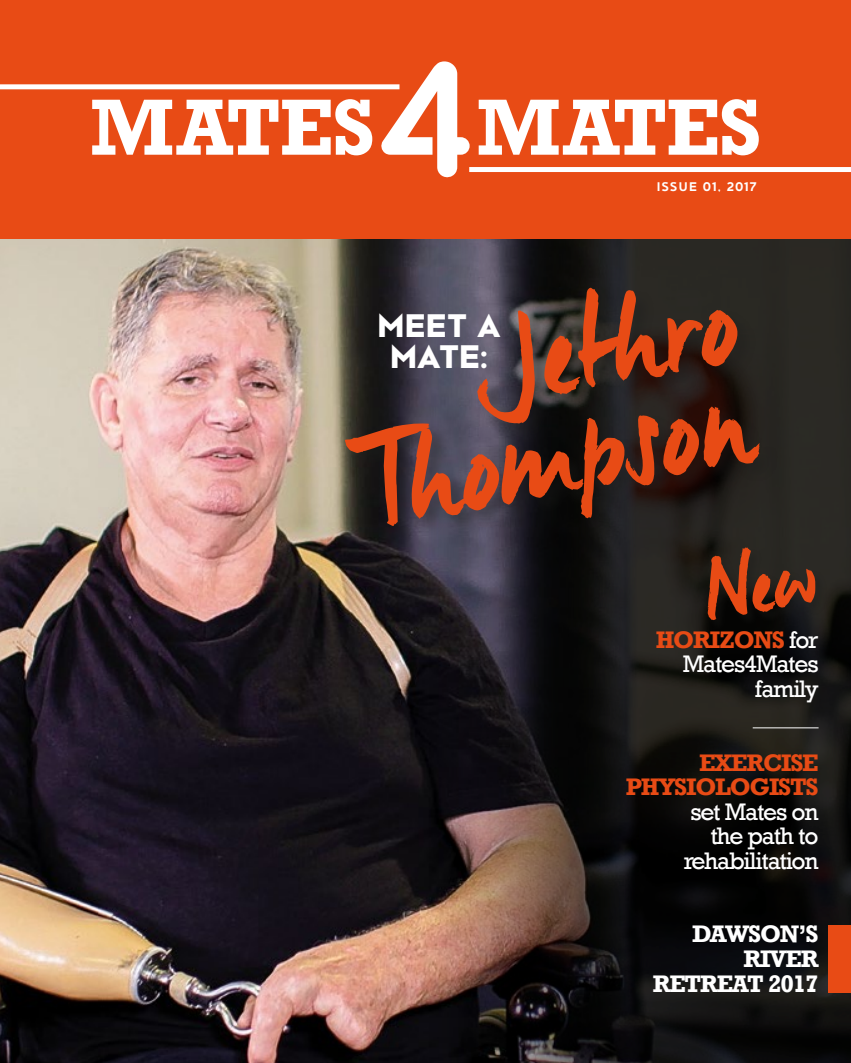
<style>
.page{position:relative;width:851px;height:1063px;background:#fff}
.page>*{position:absolute;margin:0;border:0;box-sizing:border-box;transform-origin:0 0}
.t1{font:130.5px/100.6px "Manus";color:#e84b15;text-align:right}
.t2{font:800 32.5px/31.2px "ATC Overlook";letter-spacing:.01em;color:#fff;text-align:center}
.t3{font:24.5px/24.5px "Rockwell";letter-spacing:-.05em;color:#fff;text-align:right}
.t4{font:700 24.5px/24.6px "Rockwell";letter-spacing:-.05em;color:#fff;text-align:right}
.t5{font:700 24.5px/24.5px "Rockwell";letter-spacing:-.05em;color:#e84b15;text-align:right}
.t6{font:700 12.5px "ATC Overlook";letter-spacing:.085em;color:#fff}
.s1{font-weight:700;color:#e84b15}
</style>
<div class="page">
<img style="left:0;top:239px;width:409px;height:824px">
<svg style="left:409px;top:239px;width:441px;height:824px;background:#231e1d"></svg>
<div style="left:0;top:0;width:850px;height:239px;background:#e84b15"></div>
<svg style="left:92px;top:61px;width:666px;height:117px"></svg>
<div style="left:828px;top:925px;width:22px;height:68px;background:#e84b15"></div>
<div style="left:0;top:84px;width:399px;height:5px;background:#fff"></div>
<div style="left:469px;top:167px;width:381px;height:5px;background:#fff"></div>
<hr style="left:752px;top:728px;width:66px;height:1px;background:#fff">
<div style="left:345px;top:288px;width:433px;height:256px;background:#1d1d1b;opacity:.4"></div>
<div style="left:707px;top:547px;width:120px;height:85px;background:#1d1d1b;opacity:.4"></div>
<svg style="left:697px;top:546px;width:121px;height:75px;background:#1d1c18"></svg>
<p class="t6" style="left:656px;top:179px;width:102px">ISSUE 01, 2017</p>
<h1 class="t1" style="left:326px;top:337px;width:406px;rotate:-10deg">Jethro<br>Thompson</h1>
<h2 class="t2" style="left:377px;top:312px;width:124px">MEET A<br>MATE:</h2>
<p class="t3" style="left:655px;top:628px;width:164px"><span class="s1">HORIZONS</span> for<br>Mates4Mates family</p>
<p class="t5" style="left:625px;top:750px;width:194px">EXERCISE<br>PHYSIOLOGISTS</p>
<p class="t3" style="left:683px;top:800px;width:136px">set Mates on the path to rehabilitation</p>
<p class="t4" style="left:652px;top:922px;width:167px">DAWSON’S<br>RIVER<br>RETREAT 2017</p>
</div>
